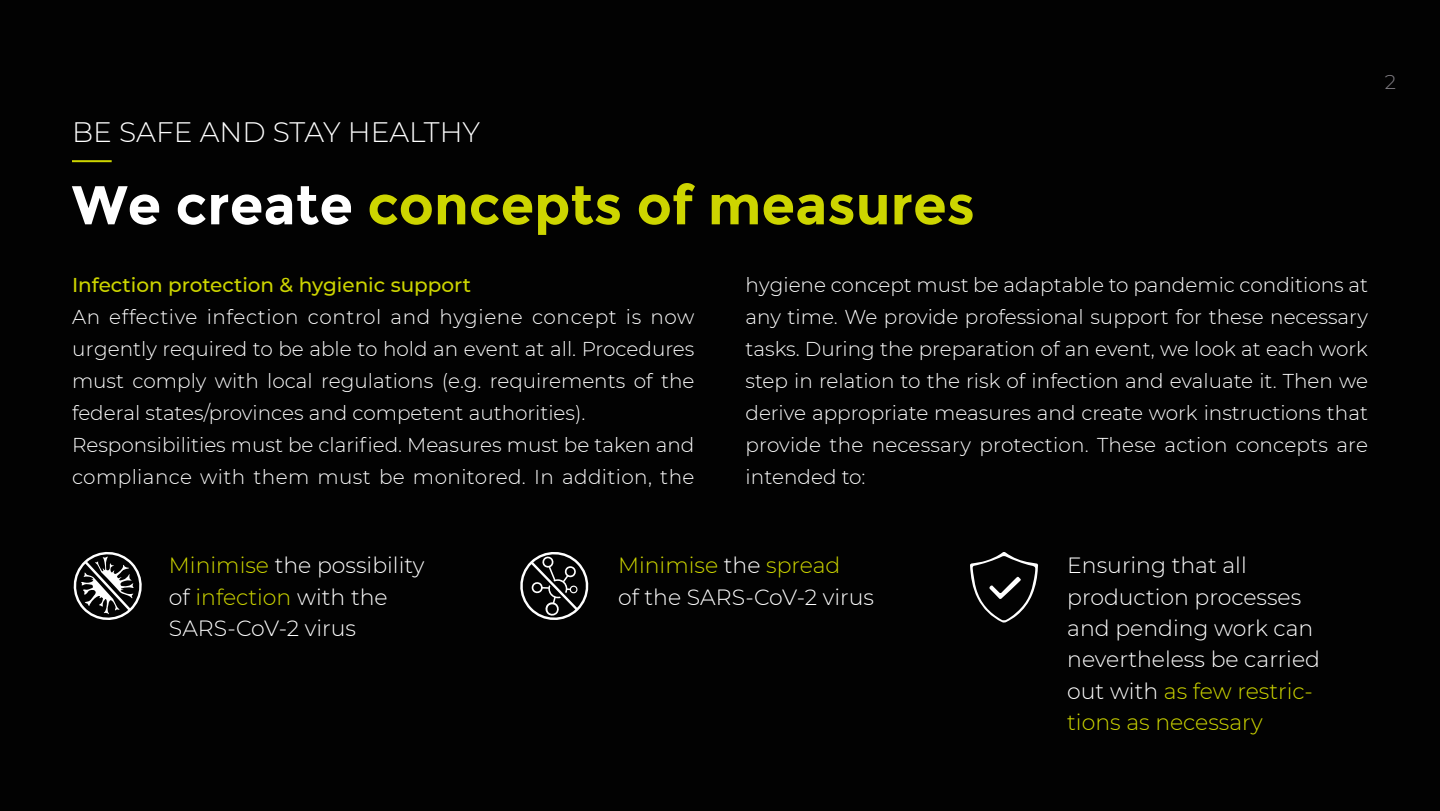
<style>
.page{position:relative;width:1440px;height:811px;background:#fff}
.page>*{position:absolute;margin:0;border:0;box-sizing:border-box;transform-origin:0 0}
.t1{font:700 54.4px "Montserrat";color:#cdd500}
.t2{font:300 28px "Montserrat";color:#fff}
.t3{font:300 22px/31.4px "Montserrat";color:#fff}
.t4{font:300 20px/32px "Montserrat";color:#fff}
.t5{font:500 20px "Montserrat";color:#cdd500}
.t6{font:300 20px "Montserrat";color:#7f7c82}
.s1{color:#fff}
.s2{color:#cdd500}
</style>
<div class="page">
<div style="left:0;top:0;width:1440px;height:810px;background:#020202"></div>
<hr style="left:72px;top:160px;width:40px;height:2px;background:#cdd500">
<svg style="left:970px;top:552px;width:68px;height:70px"></svg>
<svg style="left:73px;top:551px;width:69px;height:69px"></svg>
<svg style="left:520px;top:552px;width:69px;height:68px"></svg>
<h2 class="t2" style="left:72px;top:113px;width:410px">BE SAFE AND STAY HEALTHY</h2>
<h1 class="t1" style="left:72px;top:173px;width:905px"><span class="s1">We create</span> concepts of measures</h1>
<p class="t5" style="left:72px;top:270px;width:400px">Infection protection &amp; hygienic support</p>
<p class="t4" style="left:72px;top:300px;width:624px">An effective infection control and hygiene concept is now urgently required to be able to hold an event at all. Procedures must comply with local regulations (e.g. requirements of the federal states/provinces and competent authorities).<br>Responsibilities must be clarified. Measures must be taken and compliance with them must be monitored. In addition, the</p>
<p class="t4" style="left:746px;top:268px;width:624px;text-align:justify">hygiene concept must be adaptable to pandemic conditions at any time. We provide professional support for these necessary tasks. During the preparation of an event, we look at each work step in relation to the risk of infection and evaluate it. Then we derive appropriate measures and create work instructions that provide the necessary protection. These action concepts are intended to:</p>
<p class="t6" style="left:1385px;top:68px;width:13px">2</p>
<p class="t3" style="left:169px;top:548px;width:257px"><span class="s2">Minimise</span> the possibility of <span class="s2">infection</span> with the<br>SARS-CoV-2 virus</p>
<p class="t3" style="left:618px;top:548px;width:258px"><span class="s2">Minimise</span> the <span class="s2">spread<br></span>of the SARS-CoV-2 virus</p>
<p class="t3" style="left:1067px;top:548px;width:254px">Ensuring that all production processes and pending work can nevertheless be carried out with <span class="s2">as few restric&shy;tions as necessary</span></p>
</div>
